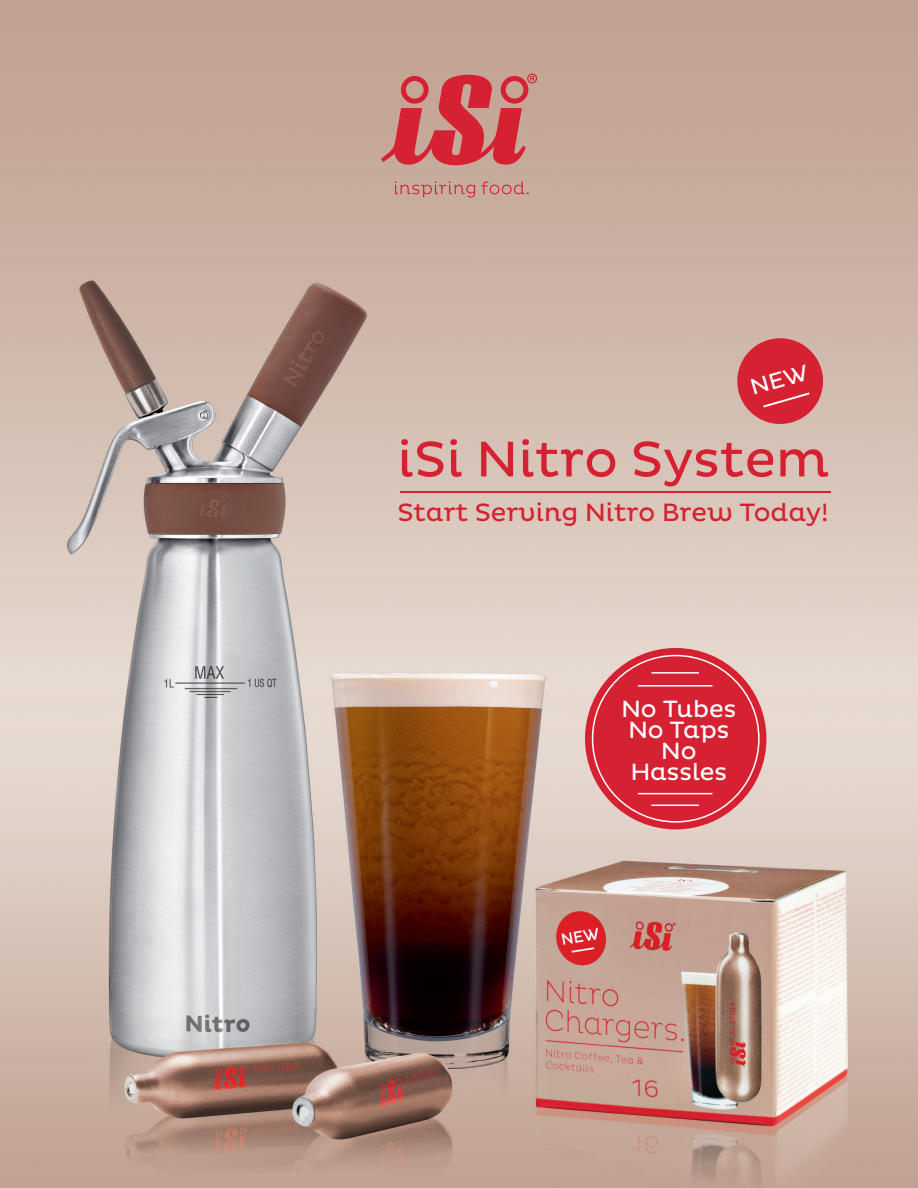
<style>
.page{position:relative;width:918px;height:1188px;background:#fff}
.page>*{position:absolute;margin:0;border:0;box-sizing:border-box;transform-origin:0 0}
.t1{font:51px "Pluto";color:#d62132}
.t2{font:25.5px "Pluto";color:#d62132}
.t3{font:24px/21px "Pluto";color:#fff;text-align:center}
</style>
<div class="page">
<img style="left:0;top:0;width:918px;height:1188px">
<svg style="left:381px;top:73px;width:156px;height:92px;background:#cd6666"></svg>
<svg style="left:395px;top:181px;width:80px;height:17px"></svg>
<svg style="left:481px;top:181px;width:48px;height:13px"></svg>
<div style="left:585px;top:648px;width:181px;height:181px;background:#d62132;border-radius:50%"></div>
<hr style="left:638px;top:685px;width:74px;height:2px;background:#fff">
<hr style="left:638px;top:793px;width:74px;height:1px;background:#fff">
<hr style="left:651px;top:672px;width:48px;height:2px;background:#fff">
<hr style="left:651px;top:805px;width:48px;height:1px;background:#fff">
<hr style="left:400px;top:491px;width:431px;height:1px;background:#d62132">
<svg style="left:732px;top:333px;width:96px;height:96px;background:#d45c62"></svg>
<h1 class="t1" style="left:398px;top:430px;width:433px">iSi Nitro System</h1>
<p class="t2" style="left:398px;top:498px;width:433px">Start Serving Nitro Brew Today!</p>
<p class="t3" style="left:621px;top:698px;width:117px">No Tubes<br>No Taps<br>No<br>Hassles</p>
</div>
